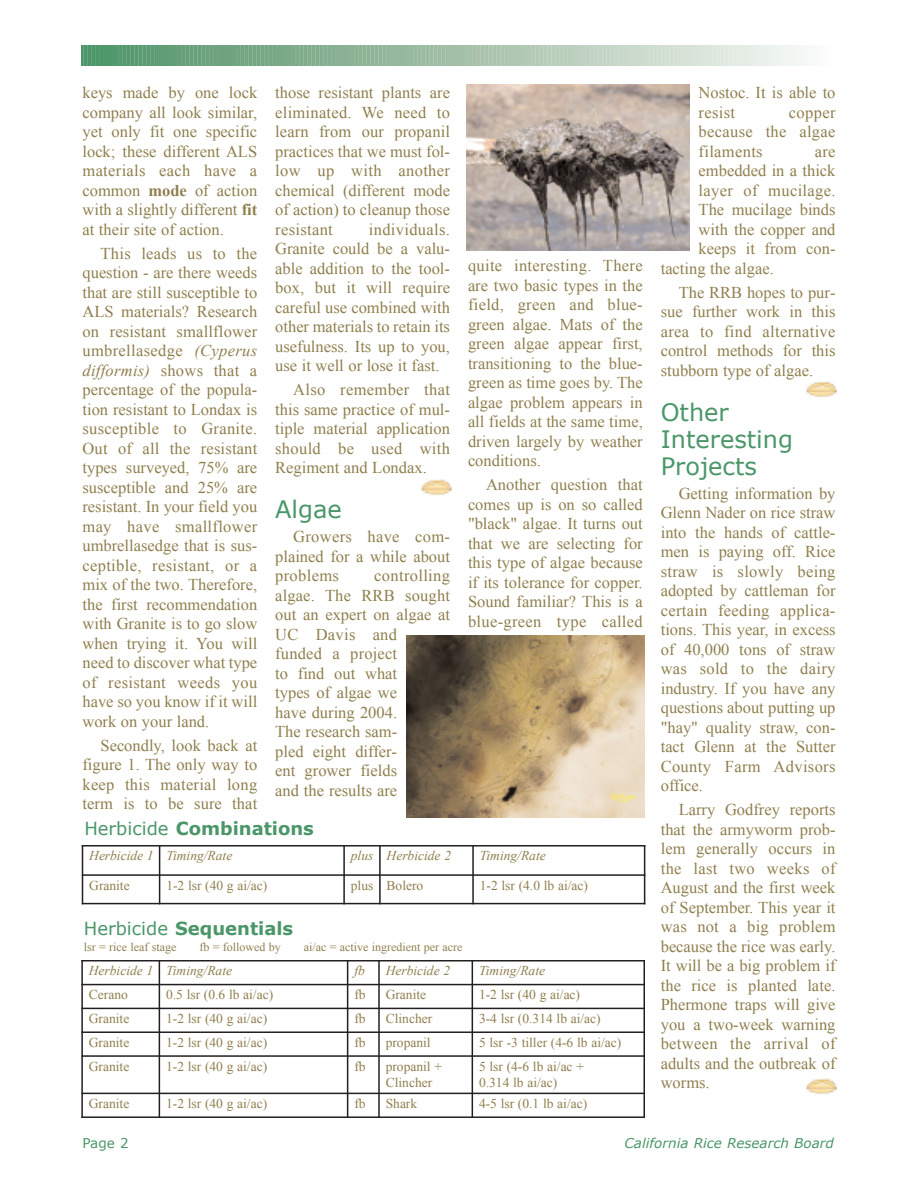
<style>
.page{position:relative;width:918px;height:1188px;background:#fff}
.page>*{position:absolute;margin:0;border:0;box-sizing:border-box;transform-origin:0 0}
.t1{font:24px/27px "Verdana";color:#4b9669}
.t2{font:700 18px "Verdana";color:#4b9669}
.t3{font:16.5px/19.5px "Times New Roman";color:#8f7f4e;text-align:justify}
.t4{font:16.5px "Times New Roman";letter-spacing:.02em;color:#8f7f4e}
.t5{font:13.5px/16.5px "Times New Roman";color:#8f7f4e}
.t6{font:italic 13.5px "Times New Roman";color:#8f7f4e}
.t7{font:italic 13.5px "Verdana";color:#4b9669}
.t8{font:13.5px "Verdana";color:#4b9669}
.t9{font:12px "Times New Roman";color:#8f7f4e}
.s1{font-weight:700}
.s2{font-style:italic}
.s3{font-weight:400}
</style>
<div class="page">
<svg style="left:81px;top:45px;width:722px;height:21px"></svg>
<img style="left:806px;top:382px;width:31px;height:15px">
<img style="left:806px;top:1078px;width:31px;height:16px">
<hr style="left:81px;top:960px;width:2px;height:158px;background:#231f20">
<hr style="left:159px;top:960px;width:1px;height:158px;background:#231f20">
<hr style="left:347px;top:960px;width:1px;height:158px;background:#231f20">
<hr style="left:378px;top:960px;width:2px;height:158px;background:#231f20">
<hr style="left:472px;top:960px;width:1px;height:158px;background:#231f20">
<hr style="left:644px;top:960px;width:1px;height:158px;background:#231f20">
<hr style="left:81px;top:960px;width:564px;height:2px;background:#231f20">
<hr style="left:81px;top:984px;width:564px;height:1px;background:#231f20">
<hr style="left:81px;top:1008px;width:564px;height:1px;background:#231f20">
<hr style="left:81px;top:1031px;width:564px;height:2px;background:#231f20">
<hr style="left:81px;top:1055px;width:564px;height:2px;background:#231f20">
<hr style="left:81px;top:1093px;width:564px;height:1px;background:#231f20">
<hr style="left:81px;top:1116px;width:564px;height:2px;background:#231f20">
<hr style="left:82px;top:845px;width:1px;height:59px;background:#231f20">
<hr style="left:159px;top:845px;width:1px;height:59px;background:#231f20">
<hr style="left:343px;top:845px;width:2px;height:59px;background:#231f20">
<hr style="left:379px;top:845px;width:2px;height:59px;background:#231f20">
<hr style="left:472px;top:845px;width:2px;height:59px;background:#231f20">
<hr style="left:644px;top:845px;width:1px;height:59px;background:#231f20">
<hr style="left:82px;top:845px;width:563px;height:2px;background:#231f20">
<hr style="left:82px;top:874px;width:563px;height:2px;background:#231f20">
<hr style="left:82px;top:903px;width:563px;height:1px;background:#231f20">
<img style="left:406px;top:635px;width:239px;height:182px">
<img style="left:467px;top:85px;width:223px;height:166px">
<img style="left:421px;top:480px;width:31px;height:15px">
<p class="t3" style="left:82px;top:83px;width:176px">keys made by one lock company all look similar, yet only fit one specific lock; these different ALS materials each have a common <span class="s1">mode</span> of action with a slightly different <span class="s1">fit </span>at their site of action.</p>
<p class="t3" style="left:82px;top:244px;width:176px;text-indent:18px">This leads us to the question - are there weeds that are still susceptible to ALS materials? Research on resistant smallflower umbrellasedge <span class="s2">(Cyperus difformis)</span> shows that a percentage of the popula&shy;tion resistant to Londax is susceptible to Granite.<br>Out of all the resistant types surveyed, 75% are susceptible and 25% are resistant. In your field you may have smallflower umbrellasedge that is sus&shy;ceptible, resistant, or a mix of the two. Therefore, the first recommendation with Granite is to go slow when trying it. You will need to discover what type of resistant weeds you have so you know if it will work on your land.</p>
<p class="t3" style="left:82px;top:736px;width:176px;text-indent:18px">Secondly, look back at figure 1. The only way to keep this material long term is to be sure that</p>
<p class="t3" style="left:275px;top:83px;width:176px">those resistant plants are eliminated. We need to learn from our propanil practices that we must fol&shy;low up with another chemical (different mode of action) to cleanup those resistant</p>
<p class="t3" style="left:275px;top:220px;width:176px;text-indent:94px">individuals.<br>Granite could be a valu&shy;able addition to the tool&shy;box, but it will require careful use combined with other materials to retain its usefulness. Its up to you, use it well or lose it fast.</p>
<p class="t3" style="left:275px;top:380px;width:176px;text-indent:18px">Also remember that this same practice of mul&shy;tiple material application should be used with Regiment and Londax.</p>
<h1 class="t1" style="left:275px;top:495px;width:68px">Algae</h1>
<p class="t3" style="left:275px;top:527px;width:176px;text-indent:18px">Growers have com&shy;plained for a while about problems</p>
<p class="t3" style="left:275px;top:566px;width:176px;text-align:left;text-indent:99px">controlling algae. The RRB sought out an expert on algae at<br>UC Davis and<br>funded a project<br>to find out what<br>types of algae we<br>have during 2004.<br>The research sam-<br>pled eight differ-<br>ent grower fields<br>and the results are</p>
<p class="t2" style="left:84px;top:817px;width:231px"><span class="s3">Herbicide</span> Combinations</p>
<p class="t3" style="left:468px;top:256px;width:176px">quite interesting. There are two basic types in the field, green and blue&shy;green algae. Mats of the green algae appear first, transitioning to the blue&shy;green as time goes by. The algae problem appears in all fields at the same time, driven largely by weather conditions.</p>
<p class="t3" style="left:468px;top:475px;width:176px;text-indent:18px">Another question that comes up is on so called "black" algae. It turns out that we are selecting for this type of algae because if its tolerance for copper.<br>Sound familiar? This is a blue-green type called</p>
<p class="t6" style="left:89px;top:848px;width:145px">Herbicide 1 Timing/Rate</p>
<p class="t6" style="left:351px;top:848px;width:102px">plus Herbicide 2</p>
<p class="t6" style="left:480px;top:848px;width:68px">Timing/Rate</p>
<p class="t5" style="left:89px;top:877px;width:42px">Granite</p>
<p class="t5" style="left:166px;top:877px;width:103px">1-2 lsr (40 g ai/ac)</p>
<p class="t5" style="left:351px;top:877px;width:74px">plus Bolero</p>
<p class="t5" style="left:480px;top:877px;width:110px">1-2 lsr (4.0 lb ai/ac)</p>
<p class="t2" style="left:84px;top:916px;width:211px"><span class="s3">Herbicide</span> Sequentials</p>
<p class="t9" style="left:84px;top:940px;width:94px">lsr = rice leaf stage</p>
<p class="t9" style="left:200px;top:940px;width:83px">fb = followed by</p>
<p class="t9" style="left:304px;top:940px;width:160px">ai/ac = active ingredient per acre</p>
<p class="t6" style="left:89px;top:963px;width:145px">Herbicide 1 Timing/Rate</p>
<p class="t6" style="left:354px;top:963px;width:12px">fb</p>
<p class="t6" style="left:386px;top:963px;width:66px">Herbicide 2</p>
<p class="t6" style="left:479px;top:963px;width:68px">Timing/Rate</p>
<p class="t5" style="left:89px;top:986px;width:40px">Cerano</p>
<p class="t5" style="left:166px;top:986px;width:109px">0.5 lsr (0.6 lb ai/ac)</p>
<p class="t5" style="left:354px;top:986px;width:13px">fb</p>
<p class="t5" style="left:386px;top:986px;width:42px">Granite</p>
<p class="t5" style="left:479px;top:986px;width:103px">1-2 lsr (40 g ai/ac)</p>
<p class="t5" style="left:89px;top:1010px;width:42px">Granite</p>
<p class="t5" style="left:166px;top:1010px;width:103px">1-2 lsr (40 g ai/ac)</p>
<p class="t5" style="left:354px;top:1010px;width:13px">fb</p>
<p class="t5" style="left:386px;top:1010px;width:48px">Clincher</p>
<p class="t5" style="left:479px;top:1010px;width:123px">3-4 lsr (0.314 lb ai/ac)</p>
<p class="t5" style="left:89px;top:1034px;width:42px">Granite</p>
<p class="t5" style="left:166px;top:1034px;width:103px">1-2 lsr (40 g ai/ac)</p>
<p class="t5" style="left:354px;top:1034px;width:13px">fb</p>
<p class="t5" style="left:386px;top:1034px;width:46px">propanil</p>
<p class="t5" style="left:479px;top:1034px;width:144px">5 lsr -3 tiller (4-6 lb ai/ac)</p>
<p class="t5" style="left:89px;top:1058px;width:42px">Granite</p>
<p class="t5" style="left:166px;top:1058px;width:103px">1-2 lsr (40 g ai/ac)</p>
<p class="t5" style="left:354px;top:1058px;width:13px">fb</p>
<p class="t5" style="left:386px;top:1058px;width:58px">propanil +<br>Clincher</p>
<p class="t5" style="left:479px;top:1058px;width:106px">5 lsr (4-6 lb ai/ac +<br>0.314 lb ai/ac)</p>
<p class="t5" style="left:89px;top:1095px;width:42px">Granite</p>
<p class="t5" style="left:166px;top:1095px;width:103px">1-2 lsr (40 g ai/ac)</p>
<p class="t5" style="left:354px;top:1095px;width:13px">fb</p>
<p class="t5" style="left:386px;top:1095px;width:33px">Shark</p>
<p class="t5" style="left:479px;top:1095px;width:110px">4-5 lsr (0.1 lb ai/ac)</p>
<p class="t3" style="left:699px;top:83px;width:138px">Nostoc. It is able to resist</p>
<p class="t3" style="left:699px;top:103px;width:138px;text-indent:90px">copper because the algae filaments</p>
<p class="t3" style="left:815px;top:142px;width:22px">are</p>
<p class="t3" style="left:699px;top:161px;width:138px">embedded in a thick</p>
<p class="t4" style="left:699px;top:181px;width:138px">layer of mucilage.</p>
<p class="t3" style="left:699px;top:200px;width:138px">The mucilage binds</p>
<p class="t3" style="left:699px;top:220px;width:138px">with the copper and</p>
<p class="t3" style="left:699px;top:239px;width:138px">keeps it from con-</p>
<p class="t3" style="left:661px;top:259px;width:115px">tacting the algae.</p>
<p class="t3" style="left:661px;top:283px;width:176px;text-indent:18px">The RRB hopes to pur&shy;sue further work in this area to find alternative control methods for this stubborn type of algae.</p>
<h1 class="t1" style="left:661px;top:398px;width:134px">Other<br>Interesting<br>Projects</h1>
<p class="t3" style="left:661px;top:484px;width:176px;text-indent:18px">Getting information by Glenn Nader on rice straw into the hands of cattle&shy;men is paying off. Rice straw is slowly being adopted by cattleman for certain feeding applica&shy;tions. This year, in excess of 40,000 tons of straw was sold to the dairy industry. If you have any questions about putting up "hay" quality straw, con&shy;tact Glenn at the Sutter County Farm Advisors office.</p>
<p class="t3" style="left:661px;top:800px;width:176px;text-indent:18px">Larry Godfrey reports that the armyworm prob&shy;lem generally occurs in the last two weeks of August and the first week of September. This year it was not a big problem because the rice was early.<br>It will be a big problem if the rice is planted late.<br>Phermone traps will give you a two-week warning between the arrival of adults and the outbreak of worms.</p>
<p class="t8" style="left:82px;top:1134px;width:48px">Page 2</p>
<p class="t7" style="left:624px;top:1134px;width:211px">California Rice Research Board</p>
</div>
